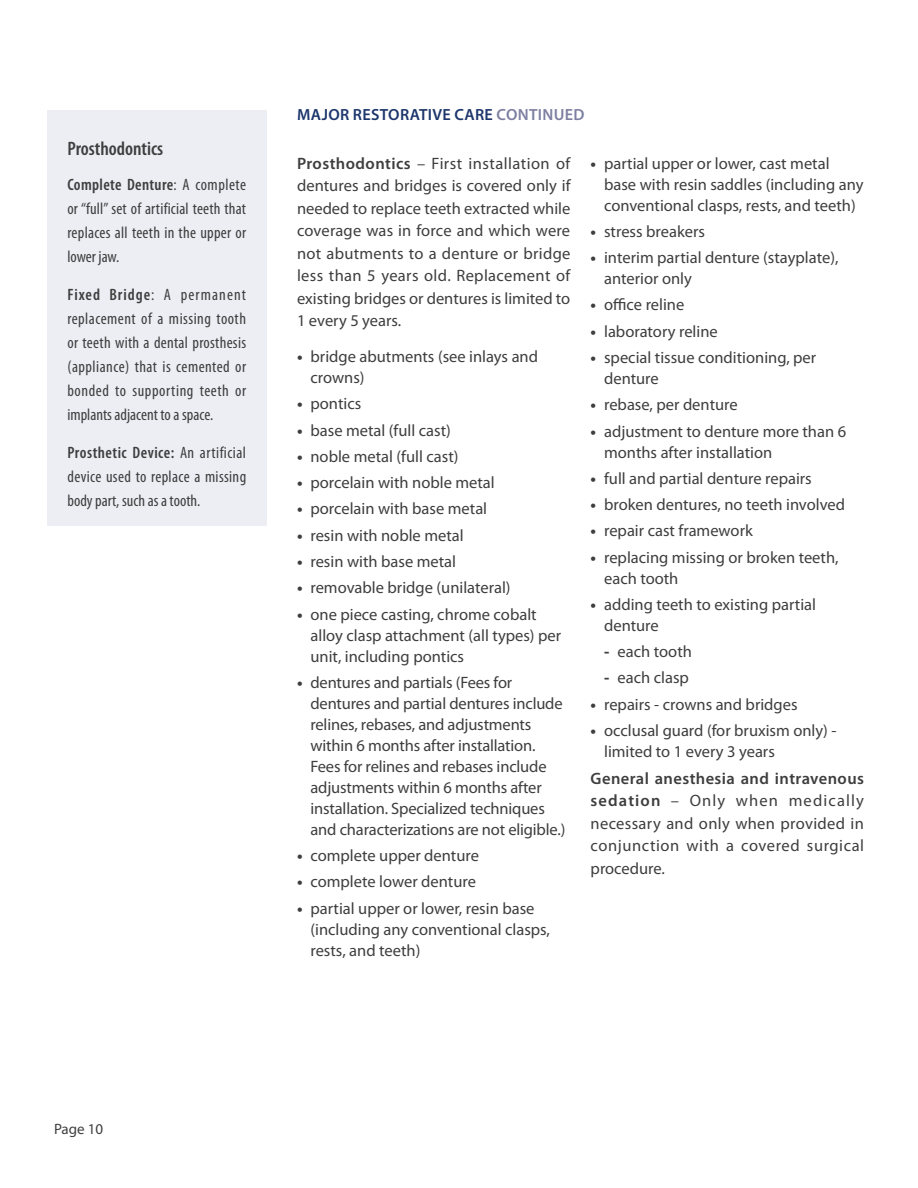
<style>
.page{position:relative;width:918px;height:1188px;background:#fff}
.page>*{position:absolute;margin:0;border:0;box-sizing:border-box;transform-origin:0 0}
.t1{font:600 condensed 19.5px "Myriad Pro";color:#3e3e3f}
.t2{font:16.5px/21px "Myriad Pro";color:#3e3e3f}
.t3{font:condensed 16.5px/24px "Myriad Pro";letter-spacing:.015em;color:#3e3e3f;text-align:justify}
.t4{font:600 16.2px "Myriad Pro";letter-spacing:.02em;color:#1d366c}
.t5{font:15px "Myriad Pro";color:#3e3e3f}
.s1{font-weight:600}
.s2{color:#7d7fa2}
.s3{font-weight:700}
</style>
<div class="page">
<div style="left:47px;top:110px;width:219px;height:416px;background:#edeef3"></div>
<p class="t1" style="left:67px;top:138px;width:97px">Prosthodontics</p>
<p class="t3" style="left:67px;top:172px;width:180px"><span class="s1">Complete Denture</span>: A complete or “full” set of artificial teeth that replaces all teeth in the upper or lower jaw.</p>
<p class="t3" style="left:67px;top:282px;width:180px"><span class="s1">Fixed Bridge</span>: A permanent replacement of a missing tooth or teeth with a dental prosthesis (appliance) that is cemented or bonded to supporting teeth or implants adjacent to a space.</p>
<p class="t3" style="left:67px;top:440px;width:180px"><span class="s1">Prosthetic Device:</span> An artificial device used to replace a missing body part, such as a tooth.</p>
<p class="t4" style="left:297px;top:104px;width:289px">MAJOR RESTORATIVE CARE <span class="s2">CONTINUED</span></p>
<p class="t2" style="left:297px;top:152px;width:275px;line-height:22.5px;text-align:justify"><span class="s1">Prosthodontics</span> – First installation of dentures and bridges is covered only if needed to replace teeth extracted while coverage was in force and which were not abutments to a denture or bridge less than 5 years old. Replacement of existing bridges or dentures is limited to 1 every 5 years.</p>
<p class="t2" style="left:310px;top:346px;width:229px;text-indent:-13px"><span class="s3">•</span> bridge abutments (see inlays and crowns)</p>
<p class="t2" style="left:297px;top:393px;width:66px"><span class="s3">•</span> pontics</p>
<p class="t2" style="left:297px;top:419px;width:155px"><span class="s3">•</span> base metal (full cast)</p>
<p class="t2" style="left:297px;top:446px;width:163px"><span class="s3">•</span> noble metal (full cast)</p>
<p class="t2" style="left:297px;top:472px;width:199px"><span class="s3">•</span> porcelain with noble metal</p>
<p class="t2" style="left:297px;top:498px;width:192px"><span class="s3">•</span> porcelain with base metal</p>
<p class="t2" style="left:297px;top:524px;width:168px"><span class="s3">•</span> resin with noble metal</p>
<p class="t2" style="left:297px;top:551px;width:161px"><span class="s3">•</span> resin with base metal</p>
<p class="t2" style="left:297px;top:577px;width:215px"><span class="s3">•</span> removable bridge (unilateral)</p>
<p class="t2" style="left:310px;top:603px;width:252px;text-indent:-13px"><span class="s3">•</span> one piece casting, chrome cobalt alloy clasp attachment (all types) per unit, including pontics</p>
<p class="t2" style="left:310px;top:672px;width:256px;text-indent:-13px"><span class="s3">•</span> dentures and partials (Fees for dentures and partial dentures include relines, rebases, and adjustments within 6 months after installation.<br>Fees for relines and rebases include adjustments within 6 months after installation. Specialized techniques and characterizations are not eligible.)</p>
<p class="t2" style="left:297px;top:845px;width:184px"><span class="s3">•</span> complete upper denture</p>
<p class="t2" style="left:297px;top:871px;width:180px"><span class="s3">•</span> complete lower denture</p>
<p class="t2" style="left:310px;top:897px;width:241px;text-indent:-13px"><span class="s3">•</span> partial upper or lower, resin base (including any conventional clasps, rests, and teeth)</p>
<p class="t2" style="left:604px;top:152px;width:261px;text-indent:-13px"><span class="s3">•</span> partial upper or lower, cast metal base with resin saddles (including any conventional clasps, rests, and teeth)</p>
<p class="t2" style="left:591px;top:221px;width:116px"><span class="s3">•</span> stress breakers</p>
<p class="t2" style="left:604px;top:247px;width:236px;text-indent:-13px"><span class="s3">•</span> interim partial denture (stayplate), anterior only</p>
<p class="t2" style="left:591px;top:294px;width:95px"><span class="s3">•</span> office reline</p>
<p class="t2" style="left:591px;top:320px;width:129px"><span class="s3">•</span> laboratory reline</p>
<p class="t2" style="left:604px;top:347px;width:214px;text-indent:-13px"><span class="s3">•</span> special tissue conditioning, per denture</p>
<p class="t2" style="left:591px;top:394px;width:149px"><span class="s3">•</span> rebase, per denture</p>
<p class="t2" style="left:604px;top:420px;width:244px;text-indent:-13px"><span class="s3">•</span> adjustment to denture more than 6 months after installation</p>
<p class="t2" style="left:591px;top:468px;width:223px"><span class="s3">•</span> full and partial denture repairs</p>
<p class="t2" style="left:591px;top:494px;width:256px"><span class="s3">•</span> broken dentures, no teeth involved</p>
<p class="t2" style="left:591px;top:520px;width:164px"><span class="s3">•</span> repair cast framework</p>
<p class="t2" style="left:604px;top:546px;width:236px;text-indent:-13px"><span class="s3">•</span> replacing missing or broken teeth, each tooth</p>
<p class="t2" style="left:604px;top:594px;width:213px;text-indent:-13px"><span class="s3">•</span> adding teeth to existing partial denture</p>
<p class="t2" style="left:604px;top:641px;width:89px"><span class="s3">-</span> each tooth</p>
<p class="t2" style="left:604px;top:667px;width:86px"><span class="s3">-</span> each clasp</p>
<p class="t2" style="left:591px;top:693px;width:209px"><span class="s3">•</span> repairs - crowns and bridges</p>
<p class="t2" style="left:604px;top:720px;width:234px;text-indent:-13px"><span class="s3">•</span> occlusal guard (for bruxism only) - limited to 1 every 3 years</p>
<p class="t2" style="left:591px;top:767px;width:275px;line-height:22.5px;text-align:justify"><span class="s1">General anesthesia and intravenous sedation</span> – Only when medically necessary and only when provided in conjunction with a covered surgical procedure.</p>
<p class="t5" style="left:54px;top:1120px;width:51px">Page 10</p>
</div>
